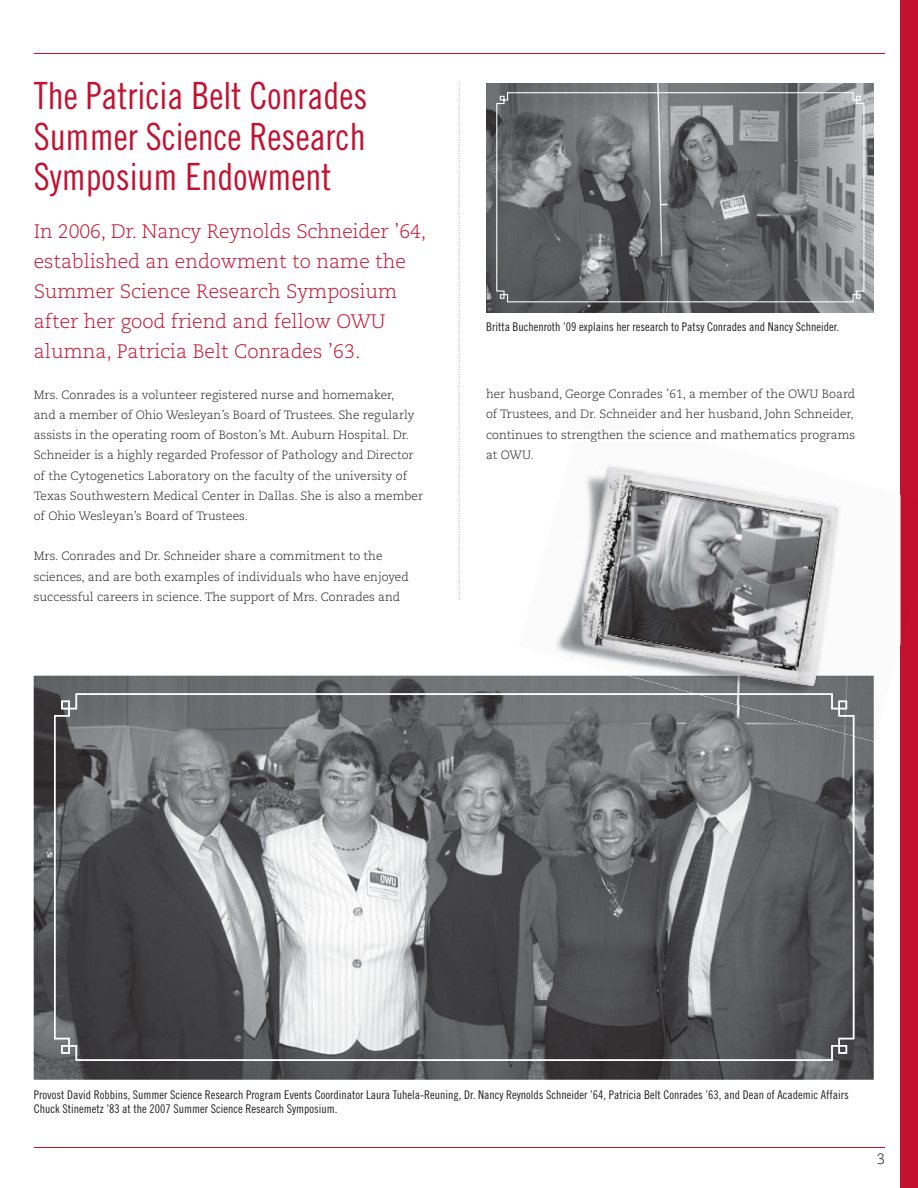
<style>
.page{position:relative;width:918px;height:1188px;background:#fff}
.page>*{position:absolute;margin:0;border:0;box-sizing:border-box;transform-origin:0 0}
.t1{font:37.5px/40.5px "Trade Gothic LT Std Cn 18";color:#c41130;text-align:justify;scale:.96 1}
.t2{font:300 19.5px/30px "Caecilia LT Std";color:#c41130}
.t3{font:300 15px "Caecilia LT Std";color:#231f20}
.t4{font:300 12px/20.2px "Caecilia LT Std";color:#231f20}
.t5{font:12px/14.4px "Trade Gothic LT Std Cn 18";color:#231f20}
</style>
<div class="page">
<div style="left:901px;top:0;width:17px;height:1188px;background:#c41130"></div>
<hr style="left:34px;top:54px;width:850px;height:1px;background:#c41130">
<hr style="left:34px;top:1147px;width:850px;height:1px;background:#c41130">
<svg style="left:459px;top:81px;width:1px;height:519px"></svg>
<img style="left:34px;top:676px;width:840px;height:404px">
<svg style="left:54px;top:693px;width:800px;height:368px;background:#737375"></svg>
<img style="left:486px;top:83px;width:388px;height:230px">
<svg style="left:496px;top:92px;width:368px;height:210px;background:#767779"></svg>
<img style="left:519px;top:420px;width:382px;height:322px">
<img style="left:573px;top:429px;width:131px;height:13px">
<img style="left:628px;top:676px;width:246px;height:66px">
<img style="left:694px;top:693px;width:160px;height:43px">
<img style="left:582px;top:467px;width:256px;height:219px">
<img style="left:607px;top:487px;width:214px;height:180px">
<h1 class="t1" style="left:34px;top:80px;width:349px">The Patricia Belt Conrades Summer Science Research Symposium Endowment</h1>
<h2 class="t2" style="left:34px;top:217px;width:394px">In 2006, Dr. Nancy Reynolds Schneider ’64, established an endowment to name the Summer Science Research Symposium after her good friend and fellow OWU alumna, Patricia Belt Conrades ’63.</h2>
<p class="t4" style="left:34px;top:385px;width:391px">Mrs. Conrades is a volunteer registered nurse and homemaker,<br>and a member of Ohio Wesleyan’s Board of Trustees. She regularly assists in the operating room of Boston’s Mt. Auburn Hospital. Dr.<br>Schneider is a highly regarded Professor of Pathology and Director of the Cytogenetics Laboratory on the faculty of the university of Texas Southwestern Medical Center in Dallas. She is also a member of Ohio Wesleyan’s Board of Trustees.</p>
<p class="t4" style="left:34px;top:547px;width:377px">Mrs. Conrades and Dr. Schneider share a commitment to the sciences, and are both examples of individuals who have enjoyed successful careers in science. The support of Mrs. Conrades and</p>
<p class="t5" style="left:486px;top:321px;width:355px">Britta Buchenroth ’09 explains her research to Patsy Conrades and Nancy Schneider.</p>
<p class="t4" style="left:486px;top:384px;width:371px;text-align:justify">her husband, George Conrades ’61, a member of the OWU Board of Trustees, and Dr. Schneider and her husband, John Schneider, continues to strengthen the science and mathematics programs at OWU.</p>
<p class="t5" style="left:34px;top:1089px;width:817px">Provost David Robbins, Summer Science Research Program Events Coordinator Laura Tuhela-Reuning, Dr. Nancy Reynolds Schneider ’64, Patricia Belt Conrades ’63, and Dean of Academic Affairs<br>Chuck Stinemetz ’83 at the 2007 Summer Science Research Symposium.</p>
<p class="t3" style="left:877px;top:1152px;width:10px">3</p>
</div>
